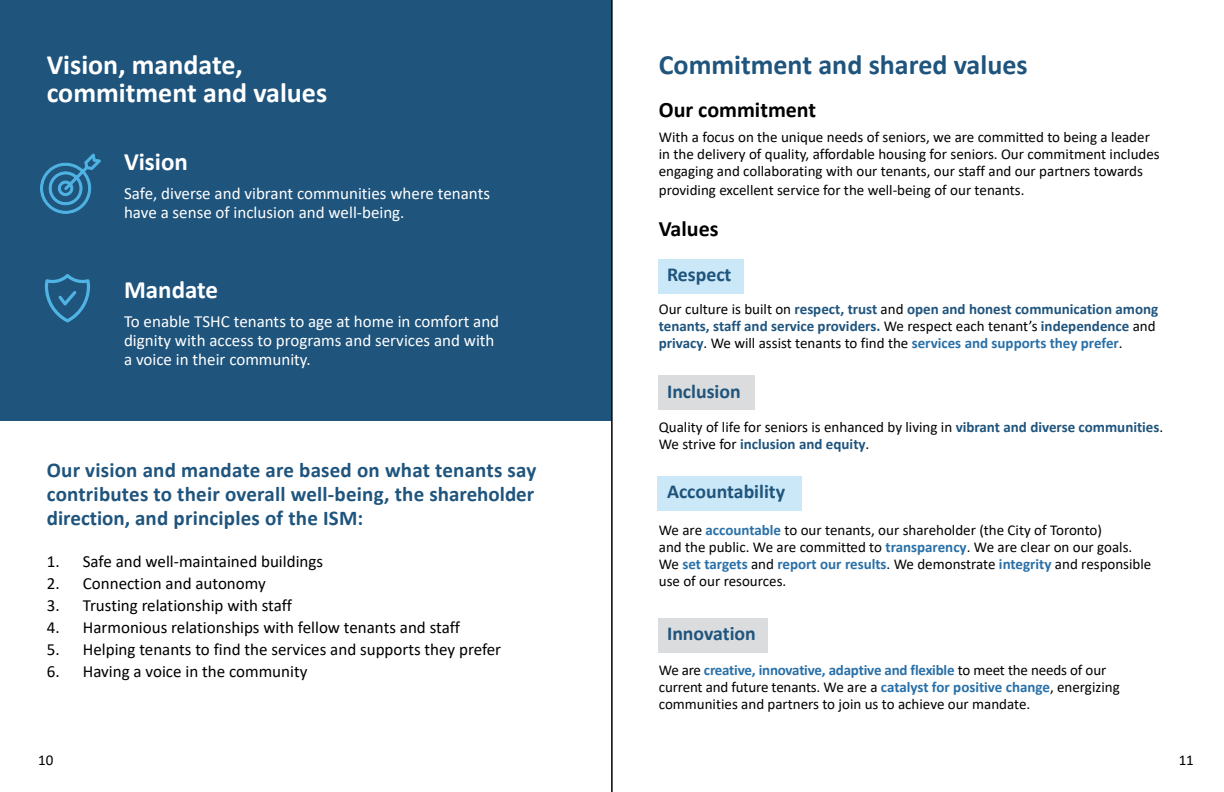
<style>
.page{position:relative;width:1224px;height:792px;background:#fff}
.page>*{position:absolute;margin:0;border:0;box-sizing:border-box;transform-origin:0 0}
.t1{font:700 28px/28px "Calibri";color:#fff}
.t2{font:700 28px "Calibri";color:#1f547d}
.t3{font:700 25px "Calibri";color:#fff}
.t4{font:700 22px "Calibri";color:#000}
.t5{font:700 21px/24px "Calibri";letter-spacing:.01em;color:#1f547d;text-align:justify}
.t6{font:700 19.8px "Calibri";color:#1f547d}
.t7{font:17px "Calibri";color:#000}
.t8{font:17px/19px "Calibri";color:#fff}
.t9{font:15px/17px "Calibri";color:#000}
.t10{font:700 15px/17px "Calibri";color:#1f547d}
.s1{font-weight:400;color:#000}
.s2{color:#2970a8}
.s3{font-weight:700;color:#1f547d}
.s4{font-weight:700;color:#2970a8}
</style>
<div class="page">
<div style="left:0;top:0;width:612px;height:421px;background:#1f547d"></div>
<div style="left:658px;top:618px;width:110px;height:34px;background:#dadcdd"></div>
<div style="left:658px;top:476px;width:144px;height:35px;background:#cae8f7"></div>
<div style="left:658px;top:376px;width:97px;height:34px;background:#dadcdd"></div>
<div style="left:658px;top:259px;width:85px;height:34px;background:#cae8f7"></div>
<hr style="left:612px;top:0;width:1px;height:792px;background:#000">
<svg style="left:40px;top:154px;width:61px;height:60px"></svg>
<svg style="left:45px;top:274px;width:45px;height:48px"></svg>
<h1 class="t1" style="left:47px;top:50px;width:282px">Vision, mandate, commitment and values</h1>
<h1 class="t3" style="left:124px;top:144px;width:65px">Vision</h1>
<p class="t8" style="left:124px;top:183px;width:368px">Safe, diverse and vibrant communities where tenants have a sense of inclusion and well-being.</p>
<h1 class="t3" style="left:124px;top:272px;width:96px">Mandate</h1>
<p class="t8" style="left:124px;top:311px;width:377px">To enable TSHC tenants to age at home in comfort and dignity with access to programs and services and with a voice in their community.</p>
<h1 class="t5" style="left:47px;top:458px;width:491px">Our vision and mandate are based on what tenants say contributes to their overall well-being, the shareholder direction, and principles of the ISM:</h1>
<p class="t7" style="left:47px;top:550px;width:278px">1. Safe and well-maintained buildings</p>
<p class="t7" style="left:47px;top:572px;width:221px">2. Connection and autonomy</p>
<p class="t7" style="left:47px;top:594px;width:247px">3. Trusting relationship with staff</p>
<p class="t7" style="left:47px;top:616px;width:415px">4. Harmonious relationships with fellow tenants and staff</p>
<p class="t7" style="left:47px;top:638px;width:456px">5. Helping tenants to find the services and supports they prefer</p>
<p class="t7" style="left:47px;top:660px;width:262px">6. Having a voice in the community</p>
<h1 class="t2" style="left:659px;top:45px;width:370px">Commitment and shared values</h1>
<h1 class="t4" style="left:659px;top:94px;width:159px">Our commitment</h1>
<p class="t9" style="left:659px;top:128px;width:503px">With a focus on the unique needs of seniors, we are committed to being a leader in the delivery of quality, affordable housing for seniors. Our commitment includes engaging and collaborating with our tenants, our staff and our partners towards</p>
<p class="t9" style="left:659px;top:181px;width:367px">providing excellent service for the well-being of our tenants.</p>
<h1 class="t4" style="left:659px;top:213px;width:61px">Values</h1>
<h2 class="t6" style="left:667px;top:260px;width:66px">Respect</h2>
<p class="t10" style="left:659px;top:300px;width:501px"><span class="s1">Our culture is built on</span> respect, trust <span class="s1">and</span> open and honest communication among tenants, staff and service providers. <span class="s1">We respect each tenant’s</span> independence <span class="s1">and </span>privacy<span class="s1">. We will assist tenants to find the</span> <span class="s2">services and supports they prefer</span><span class="s1">.</span></p>
<h2 class="t6" style="left:667px;top:377px;width:75px">Inclusion</h2>
<p class="t9" style="left:659px;top:418px;width:506px">Quality of life for seniors is enhanced by living in <span class="s3">vibrant and diverse communities</span>.<br>We strive for <span class="s3">inclusion and equity</span>.</p>
<h2 class="t6" style="left:667px;top:478px;width:120px">Accountability</h2>
<p class="t9" style="left:659px;top:521px;width:494px">We are <span class="s4">accountable</span> to our tenants, our shareholder (the City of Toronto)<br>and the public. We are committed to <span class="s4">transparency</span>. We are clear on our goals.<br>We <span class="s4">set targets</span> and <span class="s4">report our results</span>. We demonstrate <span class="s4">integrity</span> and responsible use of our resources.</p>
<h2 class="t6" style="left:667px;top:619px;width:90px">Innovation</h2>
<p class="t9" style="left:659px;top:661px;width:462px">We are <span class="s4">creative, innovative, adaptive and flexible</span> to meet the needs of our current and future tenants. We are a <span class="s4">catalyst for positive change</span>, energizing communities and partners to join us to achieve our mandate.</p>
<p class="t9" style="left:38px;top:751px;width:17px">10</p>
<p class="t9" style="left:1179px;top:751px;width:17px">11</p>
</div>
